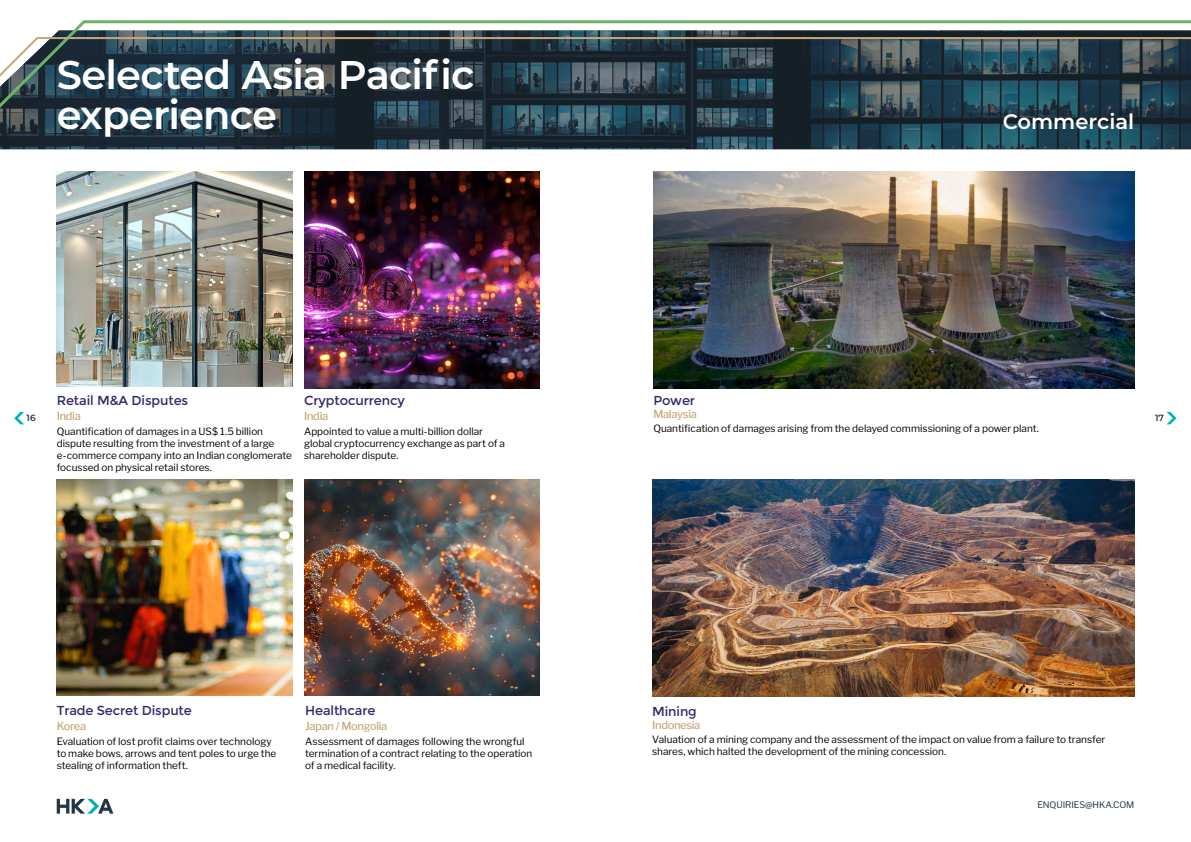
<style>
.page{position:relative;width:1191px;height:842px;background:#fff}
.page>*{position:absolute;margin:0;border:0;box-sizing:border-box;transform-origin:0 0}
.t1{font:600 40px/40px "Montserrat";letter-spacing:-.02em;color:#fff}
.t2{font:600 21px "Montserrat";color:#fff}
.t3{font:13px "Montserrat";letter-spacing:-.01em;color:#2e2b6b}
.t4{font:500 11px "Libre Franklin";letter-spacing:-.025em;color:#c6a775}
.t5{font:10px/12px "Libre Franklin";color:#000}
.t6{font:9px "Libre Franklin";letter-spacing:-.01em;color:#243642}
.t7{font:600 9px "Montserrat";color:#243642}
</style>
<div class="page">
<svg style="left:0;top:127px;width:1191px;height:22px;background:#1f3845"></svg>
<svg style="left:53px;top:20px;width:1138px;height:16px"></svg>
<svg style="left:0;top:36px;width:1191px;height:91px;background:#2e424c"></svg>
<img style="left:57px;top:171px;width:235px;height:216px">
<img style="left:57px;top:480px;width:235px;height:215px">
<img style="left:304px;top:171px;width:235px;height:217px">
<img style="left:304px;top:480px;width:236px;height:215px">
<img style="left:652px;top:480px;width:482px;height:216px">
<img style="left:653px;top:171px;width:481px;height:217px">
<svg style="left:57px;top:799px;width:56px;height:15px"></svg>
<svg style="left:14px;top:412px;width:10px;height:12px"></svg>
<svg style="left:1166px;top:412px;width:10px;height:12px"></svg>
<h1 class="t1" style="left:57px;top:53px;width:419px">Selected Asia Pacific experience</h1>
<h2 class="t2" style="left:1002px;top:107px;width:133px">Commercial</h2>
<h3 class="t3" style="left:57px;top:392px;width:133px">Retail M&amp;A Disputes</h3>
<p class="t4" style="left:57px;top:410px;width:26px">India</p>
<p class="t5" style="left:57px;top:426px;width:237px">Quantification of damages in a US$ 1.5 billion dispute resulting from the investment of a large e-commerce company into an Indian conglomerate focussed on physical retail stores.</p>
<h3 class="t3" style="left:304px;top:392px;width:102px">Cryptocurrency</h3>
<p class="t4" style="left:304px;top:410px;width:26px">India</p>
<p class="t5" style="left:304px;top:426px;width:202px">Appointed to value a multi-billion dollar global cryptocurrency exchange as part of a shareholder dispute.</p>
<h3 class="t3" style="left:653px;top:392px;width:43px">Power</h3>
<p class="t4" style="left:653px;top:407px;width:45px">Malaysia</p>
<p class="t5" style="left:653px;top:423px;width:387px">Quantification of damages arising from the delayed commissioning of a power plant.</p>
<p class="t7" style="left:27px;top:411px;width:11px">16</p>
<p class="t7" style="left:1155px;top:411px;width:10px">17</p>
<h3 class="t3" style="left:57px;top:702px;width:137px">Trade Secret Dispute</h3>
<p class="t4" style="left:57px;top:720px;width:31px">Korea</p>
<p class="t5" style="left:57px;top:735px;width:221px">Evaluation of lost profit claims over technology to make bows, arrows and tent poles to urge the stealing of information theft.</p>
<h3 class="t3" style="left:305px;top:702px;width:72px">Healthcare</h3>
<p class="t4" style="left:305px;top:720px;width:84px">Japan / Mongolia</p>
<p class="t5" style="left:305px;top:735px;width:229px">Assessment of damages following the wrongful termination of a contract relating to the operation of a medical facility.</p>
<h3 class="t3" style="left:652px;top:703px;width:46px">Mining</h3>
<p class="t4" style="left:652px;top:718px;width:50px">Indonesia</p>
<p class="t5" style="left:652px;top:734px;width:455px">Valuation of a mining company and the assessment of the impact on value from a failure to transfer shares, which halted the development of the mining concession.</p>
<p class="t6" style="left:1037px;top:799px;width:98px">ENQUIRIES@HKA.COM</p>
</div>
